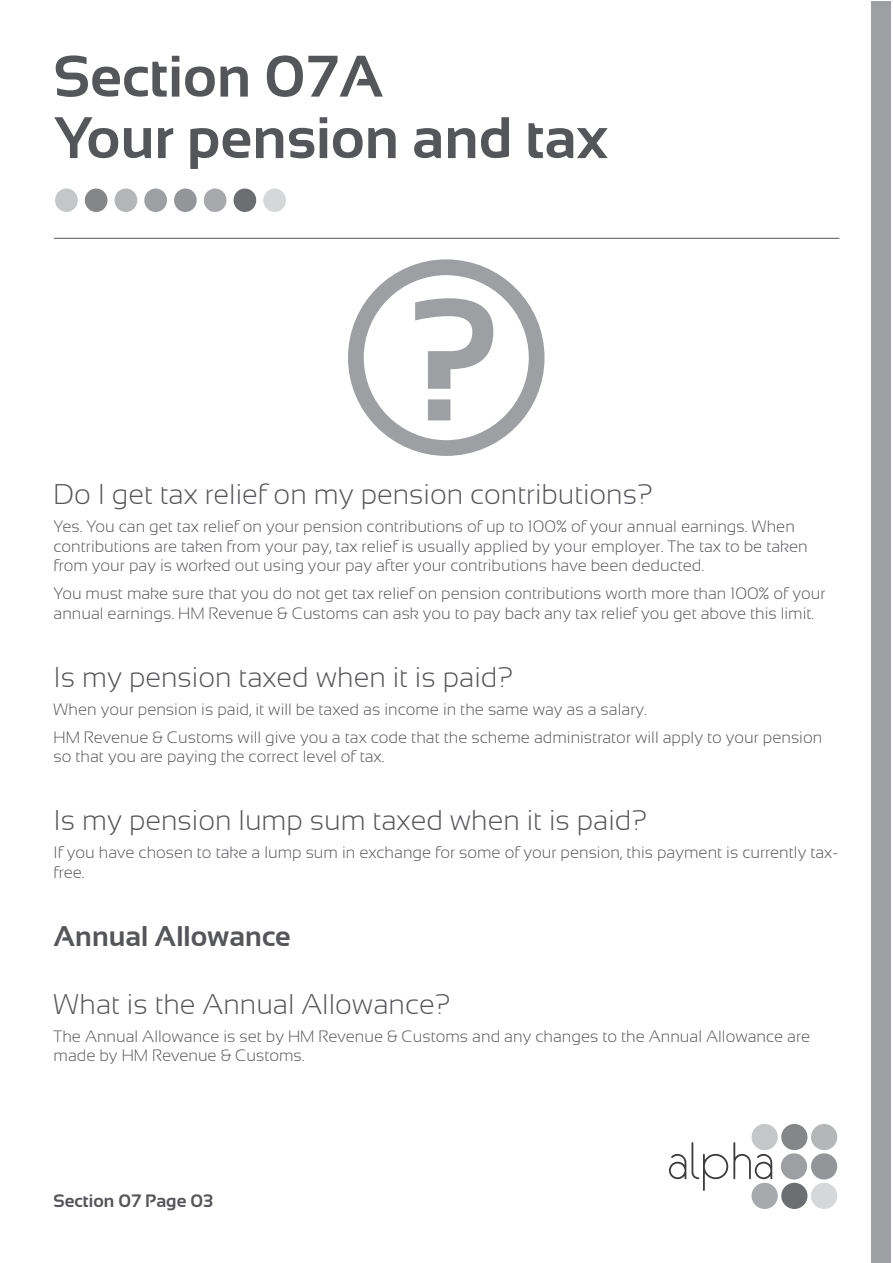
<style>
.page{position:relative;width:893px;height:1263px;background:#fff}
.page>*{position:absolute;margin:0;border:0;box-sizing:border-box;transform-origin:0 0}
.t1{font:700 174.9px "Sansation";color:#9d9fa2}
.t2{font:700 58.5px/61.5px "Sansation";color:#55565a}
.t3{font:300 28.5px "Sansation";color:#55565a}
.t4{font:700 28.5px "Sansation";color:#55565a}
.t5{font:700 18px "Sansation";color:#55565a}
.t6{font:300 16.5px/19.5px "Sansation";color:#55565a}
</style>
<div class="page">
<div style="left:781px;top:1153px;width:26px;height:26px;background:#9d9fa2;border-radius:50%"></div>
<div style="left:811px;top:1153px;width:26px;height:26px;background:#939598;border-radius:50%"></div>
<div style="left:781px;top:1124px;width:26px;height:26px;background:#848688;border-radius:50%"></div>
<div style="left:811px;top:1124px;width:26px;height:26px;background:#b4b6b8;border-radius:50%"></div>
<div style="left:751px;top:1124px;width:27px;height:26px;background:#c4c6c8;border-radius:50%"></div>
<div style="left:781px;top:1183px;width:26px;height:26px;background:#6d6e71;border-radius:50%"></div>
<div style="left:811px;top:1183px;width:26px;height:26px;background:#d5d7d8;border-radius:50%"></div>
<div style="left:751px;top:1183px;width:27px;height:26px;background:#a7a9ac;border-radius:50%"></div>
<svg style="left:669px;top:1142px;width:103px;height:49px"></svg>
<hr style="left:54px;top:238px;width:785px;height:1px;background:#55565a">
<div style="left:85px;top:189px;width:23px;height:23px;background:#848688;border-radius:50%"></div>
<div style="left:144px;top:189px;width:23px;height:23px;background:#9d9fa2;border-radius:50%"></div>
<div style="left:233px;top:189px;width:23px;height:23px;background:#6d6e71;border-radius:50%"></div>
<div style="left:174px;top:189px;width:23px;height:23px;background:#939598;border-radius:50%"></div>
<div style="left:115px;top:189px;width:22px;height:23px;background:#b4b6b8;border-radius:50%"></div>
<div style="left:55px;top:189px;width:23px;height:23px;background:#c4c6c8;border-radius:50%"></div>
<div style="left:204px;top:189px;width:22px;height:23px;background:#a7a9ac;border-radius:50%"></div>
<div style="left:263px;top:189px;width:23px;height:23px;background:#d5d7d8;border-radius:50%"></div>
<div style="left:871px;top:1px;width:20px;height:1261px;background:#9d9fa2"></div>
<div style="left:348px;top:259px;width:196px;height:197px;border:16px solid #9d9fa2;border-radius:50%"></div>
<h2 class="t2" style="left:54px;top:46px;width:556px">Section 07A<br>Your pension and tax</h2>
<h1 class="t1" style="left:407px;top:262px;width:97px">?</h1>
<h3 class="t3" style="left:54px;top:478px;width:601px">Do I get tax relief on my pension contributions?</h3>
<p class="t6" style="left:54px;top:517px;width:756px">Yes. You can get tax relief on your pension contributions of up to 100% of your annual earnings. When contributions are taken from your pay, tax relief is usually applied by your employer. The tax to be taken from your pay is worked out using your pay after your contributions have been deducted.</p>
<p class="t6" style="left:54px;top:584px;width:773px">You must make sure that you do not get tax relief on pension contributions worth more than 100% of your annual earnings. HM Revenue &amp; Customs can ask you to pay back any tax relief you get above this limit.</p>
<h3 class="t3" style="left:54px;top:661px;width:461px">Is my pension taxed when it is paid?</h3>
<p class="t6" style="left:54px;top:695px;width:770px;line-height:28px">When your pension is paid, it will be taxed as income in the same way as a salary.<br>HM Revenue &amp; Customs will give you a tax code that the scheme administrator will apply to your pension</p>
<p class="t6" style="left:54px;top:747px;width:332px">so that you are paying the correct level of tax.</p>
<h3 class="t3" style="left:54px;top:804px;width:595px">Is my pension lump sum taxed when it is paid?</h3>
<p class="t6" style="left:54px;top:843px;width:786px">If you have chosen to take a lump sum in exchange for some of your pension, this payment is currently tax&shy;free.</p>
<h3 class="t4" style="left:54px;top:920px;width:239px">Annual Allowance</h3>
<h3 class="t3" style="left:54px;top:988px;width:398px">What is the Annual Allowance?</h3>
<p class="t6" style="left:54px;top:1026px;width:758px">The Annual Allowance is set by HM Revenue &amp; Customs and any changes to the Annual Allowance are made by HM Revenue &amp; Customs.</p>
<p class="t5" style="left:54px;top:1190px;width:161px">Section 07 Page 03</p>
</div>
